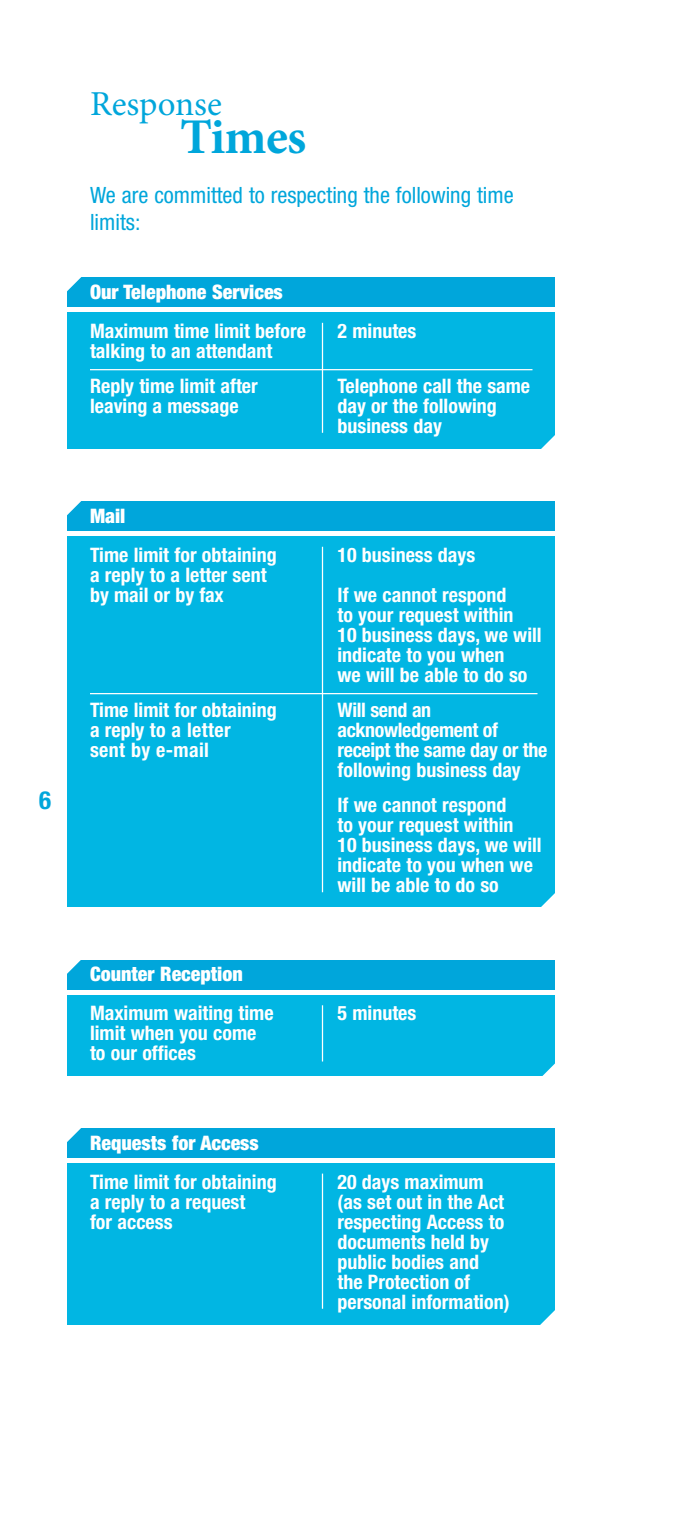
<style>
.page{position:relative;width:675px;height:1530px;background:#fff}
.page>*{position:absolute;margin:0;border:0;box-sizing:border-box;transform-origin:0 0}
.t1{font:700 50px "Minion Pro";letter-spacing:-.015em;color:#00a6db}
.t2{font:35px "Minion Pro";letter-spacing:-.005em;color:#00a6db}
.t3{font:700 condensed 25px "Helvetica Neue";color:#00a6db}
.t4{font:condensed 22.5px/27.5px "Helvetica Neue";color:#00a6db}
.t5{font:700 condensed 20px/20px "Helvetica Neue";color:#fff}
.t6{font:900 condensed 20px "Helvetica Neue";color:#fff}
.t7{font:700 condensed 20px "Helvetica Neue";letter-spacing:-.02em;color:#fff}
</style>
<div class="page">
<div style="left:68px;top:277px;width:487px;height:30px;background:#00a6db"></div>
<div style="left:68px;top:312px;width:487px;height:137px;background:#01b6e3"></div>
<hr style="left:90px;top:369px;width:442px;height:1px;background:#fff">
<svg style="left:67px;top:277px;width:15px;height:17px"></svg>
<svg style="left:541px;top:435px;width:14px;height:14px"></svg>
<hr style="left:322px;top:323px;width:1px;height:110px;background:#fff">
<div style="left:68px;top:960px;width:487px;height:30px;background:#00a6db"></div>
<div style="left:68px;top:995px;width:487px;height:80px;background:#01b6e3"></div>
<svg style="left:67px;top:960px;width:14px;height:16px"></svg>
<svg style="left:540px;top:1063px;width:15px;height:13px"></svg>
<hr style="left:322px;top:1005px;width:1px;height:57px;background:#fff">
<div style="left:68px;top:1128px;width:487px;height:30px;background:#00a6db"></div>
<div style="left:68px;top:1163px;width:487px;height:162px;background:#01b6e3"></div>
<svg style="left:67px;top:1128px;width:14px;height:17px"></svg>
<svg style="left:540px;top:1310px;width:15px;height:15px"></svg>
<hr style="left:322px;top:1174px;width:1px;height:135px;background:#fff">
<div style="left:68px;top:501px;width:487px;height:30px;background:#00a6db"></div>
<div style="left:68px;top:536px;width:487px;height:371px;background:#01b6e3"></div>
<svg style="left:67px;top:501px;width:15px;height:17px"></svg>
<svg style="left:541px;top:893px;width:14px;height:14px"></svg>
<hr style="left:322px;top:547px;width:1px;height:345px;background:#fff">
<hr style="left:90px;top:693px;width:448px;height:1px;background:#fff">
<p class="t3" style="left:39px;top:791px;width:14px">6</p>
<h2 class="t2" style="left:90px;top:91px;width:134px">Response</h2>
<h1 class="t1" style="left:180px;top:118px;width:128px">Times</h1>
<p class="t4" style="left:90px;top:183px;width:425px">We are committed to respecting the following time limits:</p>
<p class="t6" style="left:90px;top:285px;width:194px">Our Telephone Services</p>
<p class="t5" style="left:90px;top:322px;width:217px">Maximum time limit before</p>
<p class="t5" style="left:338px;top:322px;width:80px">2 minutes</p>
<p class="t5" style="left:90px;top:335px;width:184px;line-height:35px">talking to an attendant<br>Reply time limit after</p>
<p class="t5" style="left:338px;top:377px;width:194px">Telephone call the same</p>
<p class="t5" style="left:90px;top:397px;width:150px">leaving a message</p>
<p class="t5" style="left:338px;top:397px;width:161px">day or the following business day</p>
<p class="t6" style="left:90px;top:509px;width:37px">Mail</p>
<p class="t5" style="left:90px;top:546px;width:188px">Time limit for obtaining</p>
<p class="t5" style="left:338px;top:546px;width:139px">10 business days</p>
<p class="t5" style="left:90px;top:566px;width:178px">a reply to a letter sent by mail or by fax</p>
<p class="t5" style="left:338px;top:586px;width:206px">If we cannot respond<br>to your request within<br>10 business days, we will indicate to you when<br>we will be able to do so</p>
<p class="t5" style="left:90px;top:701px;width:188px">Time limit for obtaining</p>
<p class="t7" style="left:338px;top:702px;width:95px">Will send an</p>
<p class="t5" style="left:90px;top:721px;width:142px">a reply to a letter</p>
<p class="t7" style="left:338px;top:722px;width:162px">acknowledgement of</p>
<p class="t5" style="left:90px;top:741px;width:120px">sent by e-mail</p>
<p class="t5" style="left:338px;top:741px;width:211px">receipt the same day or the following business day</p>
<p class="t5" style="left:338px;top:796px;width:206px">If we cannot respond<br>to your request within<br>10 business days, we will indicate to you when we will be able to do so</p>
<p class="t6" style="left:90px;top:967px;width:154px">Counter Reception</p>
<p class="t5" style="left:90px;top:1005px;width:185px">Maximum waiting time</p>
<p class="t5" style="left:338px;top:1005px;width:80px">5 minutes</p>
<p class="t5" style="left:90px;top:1025px;width:168px">limit when you come to our offices</p>
<p class="t6" style="left:90px;top:1135px;width:170px">Requests for Access</p>
<p class="t5" style="left:90px;top:1173px;width:188px">Time limit for obtaining</p>
<p class="t5" style="left:338px;top:1173px;width:148px">20 days maximum</p>
<p class="t5" style="left:90px;top:1193px;width:157px">a reply to a request</p>
<p class="t5" style="left:338px;top:1193px;width:168px">(as set out in the Act</p>
<p class="t5" style="left:90px;top:1213px;width:84px">for access</p>
<p class="t5" style="left:338px;top:1213px;width:174px">respecting Access to documents held by public bodies and<br>the Protection of personal information)</p>
</div>
